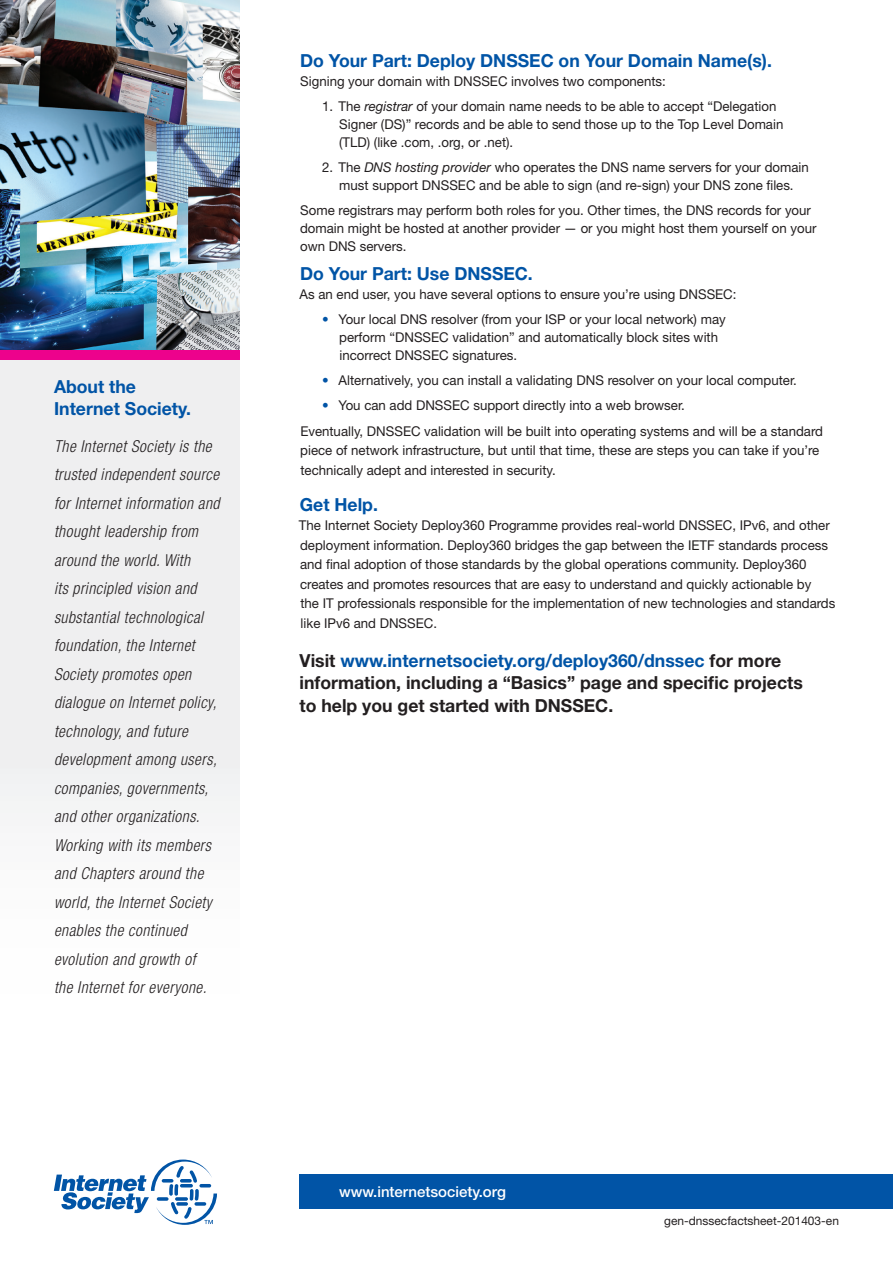
<style>
.page{position:relative;width:893px;height:1263px;background:#fff}
.page>*{position:absolute;margin:0;border:0;box-sizing:border-box;transform-origin:0 0}
.t1{font:700 18px/22.5px "Helvetica Neue LT Std";color:#231f20}
.t2{font:700 18px/22.5px "Helvetica Neue LT Std";color:#0154a6}
.t3{font:italic 300 condensed 16.5px/28.5px "Helvetica Neue LT Std";letter-spacing:.03em;color:#231f20;scale:.96 1}
.t4{font:500 15px "Helvetica Neue LT Std";color:#fff}
.t5{font:13.5px/18px "Helvetica Neue LT Std";color:#231f20}
.t6{font:12px "Helvetica Neue LT Std";color:#231f20}
.s1{font-style:italic}
.s2{color:#0154a6}
</style>
<div class="page">
<svg style="left:54px;top:1159px;width:163px;height:66px"></svg>
<div style="left:300px;top:1175px;width:593px;height:34px;background:#0154a6"></div>
<img style="left:0;top:0;width:239px;height:350px">
<div style="left:0;top:350px;width:239px;height:10px;background:#ed028c"></div>
<h1 class="t2" style="left:54px;top:375px;width:139px">About the<br>Internet Society.</h1>
<p class="t3" style="left:54px;top:432px;width:174px">The Internet Society is the trusted independent source for Internet information and thought leadership from around the world. With<br>its principled vision and substantial technological foundation, the Internet<br>Society promotes open dialogue on Internet policy, technology, and future development among users, companies, governments, and other organizations.<br>Working with its members and Chapters around the world, the Internet Society enables the continued evolution and growth of<br>the Internet for everyone.</p>
<h1 class="t2" style="left:300px;top:49px;width:473px">Do Your Part: Deploy DNSSEC on Your Domain Name(s).</h1>
<p class="t5" style="left:300px;top:72px;width:367px">Signing your domain with DNSSEC involves two components:</p>
<p class="t5" style="left:339px;top:97px;width:446px;text-indent:-17px">1. The <span class="s1">registrar</span> of your domain name needs to be able to accept “Delegation<br>Signer (DS)” records and be able to send those up to the Top Level Domain (TLD) (like .com, .org, or .net).</p>
<p class="t5" style="left:322px;top:158px;width:488px;text-align:center">2. The <span class="s1">DNS hosting provider</span> who operates the DNS name servers for your domain must support DNSSEC and be able to sign (and re-sign) your DNS zone les.</p>
<p class="t5" style="left:300px;top:201px;width:518px">Some registrars may perform both roles for you. Other times, the DNS records for your domain might be hosted at another provider — or you might host them yourself on your own DNS servers.</p>
<h1 class="t2" style="left:300px;top:262px;width:234px">Do Your Part: Use DNSSEC.</h1>
<p class="t5" style="left:300px;top:285px;width:438px">As an end user, you have several options to ensure you’re using DNSSEC:</p>
<p class="t5" style="left:339px;top:310px;width:388px;text-indent:-17px"><span class="s2">•</span> Your local DNS resolver (from your ISP or your local network) may perform “DNSSEC validation” and automatically block sites with incorrect DNSSEC signatures.</p>
<p class="t5" style="left:322px;top:371px;width:476px"><span class="s2">•</span> Alternatively, you can install a validating DNS resolver on your local computer.</p>
<p class="t5" style="left:300px;top:391px;width:524px;line-height:26.2px;text-indent:22px"><span class="s2">•</span> You can add DNSSEC support directly into a web browser.<br>Eventually, DNSSEC validation will be built into operating systems and will be a standard</p>
<p class="t5" style="left:300px;top:441px;width:521px;line-height:19.5px">piece of network infrastructure, but until that time, these are steps you can take if you’re technically adept and interested in security.</p>
<h1 class="t2" style="left:300px;top:493px;width:80px">Get Help.</h1>
<p class="t5" style="left:299px;top:516px;width:538px;line-height:19.5px">The Internet Society Deploy360 Programme provides real-world DNSSEC, IPv6, and other deployment information. Deploy360 bridges the gap between the IETF standards process and nal adoption of those standards by the global operations community. Deploy360 creates and promotes resources that are easy to understand and quickly actionable by<br>the IT professionals responsible for the implementation of new technologies and standards like IPv6 and DNSSEC.</p>
<h1 class="t1" style="left:300px;top:649px;width:505px">Visit <span class="s2">www.internetsociety.org/deploy360/dnssec</span> for more information, including a “Basics” page and specific projects to help you get started with DNSSEC.</h1>
<p class="t4" style="left:339px;top:1183px;width:169px">www.internetsociety.org</p>
<p class="t6" style="left:664px;top:1214px;width:176px">gen-dnssecfactsheet-201403-en</p>
</div>
